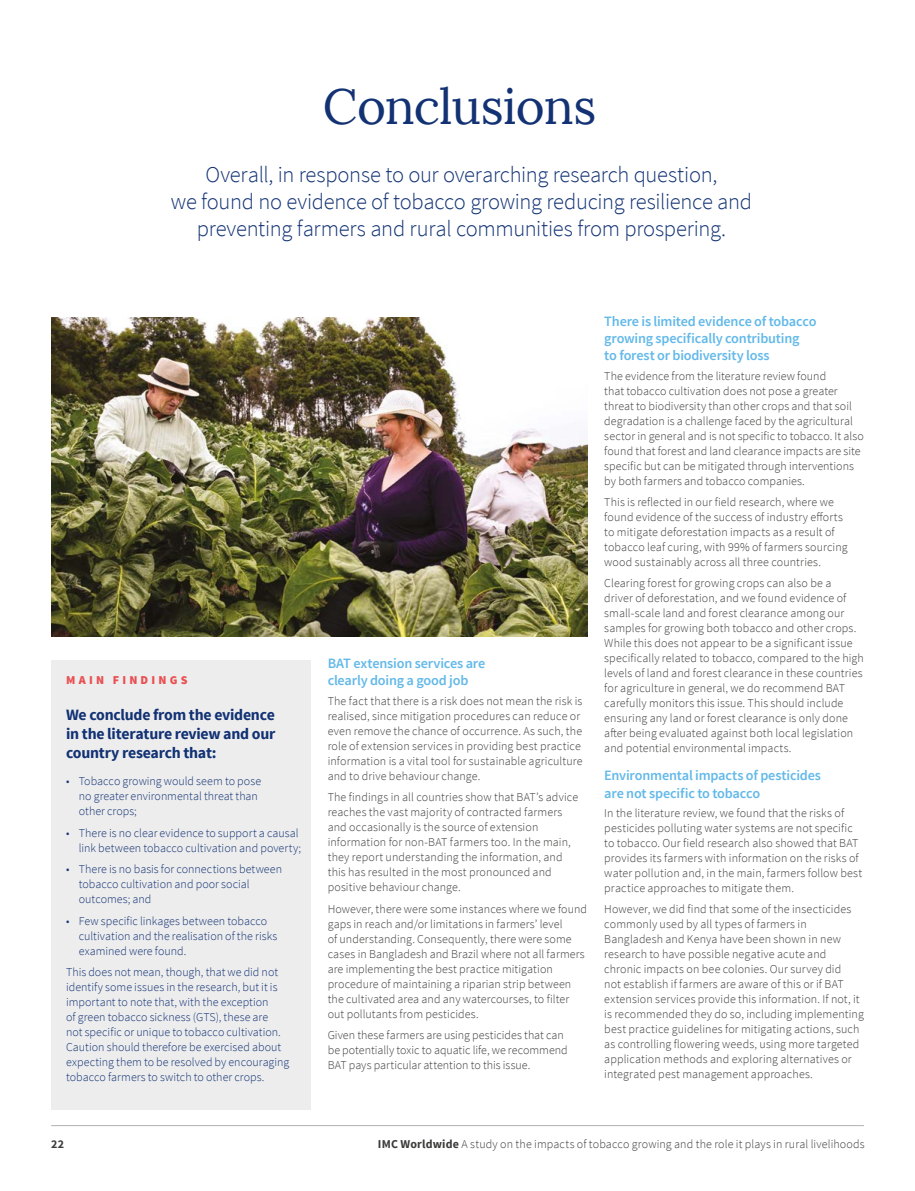
<style>
.page{position:relative;width:915px;height:1191px;background:#fff}
.page>*{position:absolute;margin:0;border:0;box-sizing:border-box;transform-origin:0 0}
.t1{font:49.5px "Lora";letter-spacing:-.02em;color:#123274}
.t2{font:300 22.5px/27px "Source Sans Pro";letter-spacing:-.015em;color:#123274;text-align:center}
.t3{font:700 15.75px/18.8px "Source Sans Pro";letter-spacing:-.015em;color:#123274;text-align:justify}
.t4{font:600 14.25px/17.2px "Source Sans Pro";letter-spacing:-.015em;color:#63b9e9}
.t5{font:300 12px/15px "Source Sans Pro";letter-spacing:.01em;color:#3c3c3b}
.t6{font:300 12px/15px "Source Sans Pro";color:#123274}
.t7{font:900 12px "Source Sans Pro";letter-spacing:.27em;color:#ea4e51}
.t8{font:700 12px "Source Sans Pro";color:#3c3c3b}
.s1{font-weight:700}
</style>
<div class="page">
<img style="left:51px;top:317px;width:536px;height:319px">
<div style="left:51px;top:660px;width:259px;height:450px;background:#ededed"></div>
<hr style="left:51px;top:1125px;width:812px;height:1px;background:#b3b2b2">
<h1 class="t1" style="left:322px;top:76px;width:275px">Conclusions</h1>
<h2 class="t2" style="left:171px;top:161px;width:582px">Overall, in response to our overarching research question,<br>we found no evidence of tobacco growing reducing resilience and preventing farmers and rural communities from prospering.</h2>
<p class="t7" style="left:66px;top:672px;width:123px">MAIN FINDINGS</p>
<h3 class="t3" style="left:66px;top:706px;width:211px">We conclude from the evidence in the literature review and our country research that:</h3>
<p class="t6" style="left:79px;top:774px;width:184px;text-indent:-13px">• Tobacco growing would seem to pose no greater environmental threat than other crops;</p>
<p class="t6" style="left:66px;top:825px;width:236px;text-align:right">• There is no clear evidence to support a causal link between tobacco cultivation and poverty;</p>
<p class="t6" style="left:79px;top:861px;width:205px;text-indent:-13px">• There is no basis for connections between tobacco cultivation and poor social outcomes; and</p>
<p class="t6" style="left:79px;top:913px;width:200px;text-indent:-13px">• Few specific linkages between tobacco cultivation and the realisation of the risks examined were found.</p>
<p class="t6" style="left:66px;top:964px;width:225px">This does not mean, though, that we did not identify some issues in the research, but it is important to note that, with the exception<br>of green tobacco sickness (GTS), these are<br>not specific or unique to tobacco cultivation.<br>Caution should therefore be exercised about expecting them to be resolved by encouraging tobacco farmers to switch to other crops.</p>
<p class="t4" style="left:327px;top:655px;width:159px">BAT extension services are clearly doing a good job</p>
<p class="t5" style="left:327px;top:693px;width:256px">The fact that there is a risk does not mean the risk is realised, since mitigation procedures can reduce or even remove the chance of occurrence. As such, the role of extension services in providing best practice information is a vital tool for sustainable agriculture and to drive behaviour change.</p>
<p class="t5" style="left:327px;top:789px;width:252px">The findings in all countries show that BAT’s advice reaches the vast majority of contracted farmers and occasionally is the source of extension information for non-BAT farmers too. In the main, they report understanding the information, and this has resulted in the most pronounced and positive behaviour change.</p>
<p class="t5" style="left:327px;top:901px;width:261px">However, there were some instances where we found gaps in reach and/or limitations in farmers’ level<br>of understanding. Consequently, there were some cases in Bangladesh and Brazil where not all farmers are implementing the best practice mitigation procedure of maintaining a riparian strip between the cultivated area and any watercourses, to filter out pollutants from pesticides.</p>
<p class="t5" style="left:327px;top:1027px;width:241px">Given these farmers are using pesticides that can be potentially toxic to aquatic life, we recommend<br>BAT pays particular attention to this issue.</p>
<p class="t4" style="left:604px;top:313px;width:213px">There is limited evidence of tobacco growing specifically contributing<br>to forest or biodiversity loss</p>
<p class="t5" style="left:604px;top:368px;width:261px">The evidence from the literature review found<br>that tobacco cultivation does not pose a greater threat to biodiversity than other crops and that soil degradation is a challenge faced by the agricultural sector in general and is not specific to tobacco. It also found that forest and land clearance impacts are site specific but can be mitigated through interventions by both farmers and tobacco companies.</p>
<p class="t5" style="left:604px;top:494px;width:245px">This is reflected in our field research, where we found evidence of the success of industry efforts to mitigate deforestation impacts as a result of tobacco leaf curing, with 99% of farmers sourcing wood sustainably across all three countries.</p>
<p class="t5" style="left:604px;top:576px;width:261px">Clearing forest for growing crops can also be a<br>driver of deforestation, and we found evidence of small-scale land and forest clearance among our samples for growing both tobacco and other crops.<br>While this does not appear to be a significant issue specifically related to tobacco, compared to the high levels of land and forest clearance in these countries for agriculture in general, we do recommend BAT carefully monitors this issue. This should include ensuring any land or forest clearance is only done after being evaluated against both local legislation and potential environmental impacts.</p>
<p class="t4" style="left:604px;top:767px;width:218px">Environmental impacts of pesticides are not specific to tobacco</p>
<p class="t5" style="left:604px;top:805px;width:259px">In the literature review, we found that the risks of pesticides polluting water systems are not specific to tobacco. Our field research also showed that BAT provides its farmers with information on the risks of water pollution and, in the main, farmers follow best practice approaches to mitigate them.</p>
<p class="t5" style="left:604px;top:902px;width:261px">However, we did find that some of the insecticides commonly used by all types of farmers in Bangladesh and Kenya have been shown in new research to have possible negative acute and chronic impacts on bee colonies. Our survey did<br>not establish if farmers are aware of this or if BAT extension services provide this information. If not, it is recommended they do so, including implementing best practice guidelines for mitigating actions, such as controlling flowering weeds, using more targeted application methods and exploring alternatives or integrated pest management approaches.</p>
<p class="t8" style="left:51px;top:1136px;width:14px">22</p>
<p class="t5" style="left:378px;top:1136px;width:488px"><span class="s1">IMC Worldwide</span> A study on the impacts of tobacco growing and the role it plays in rural livelihoods</p>
</div>
